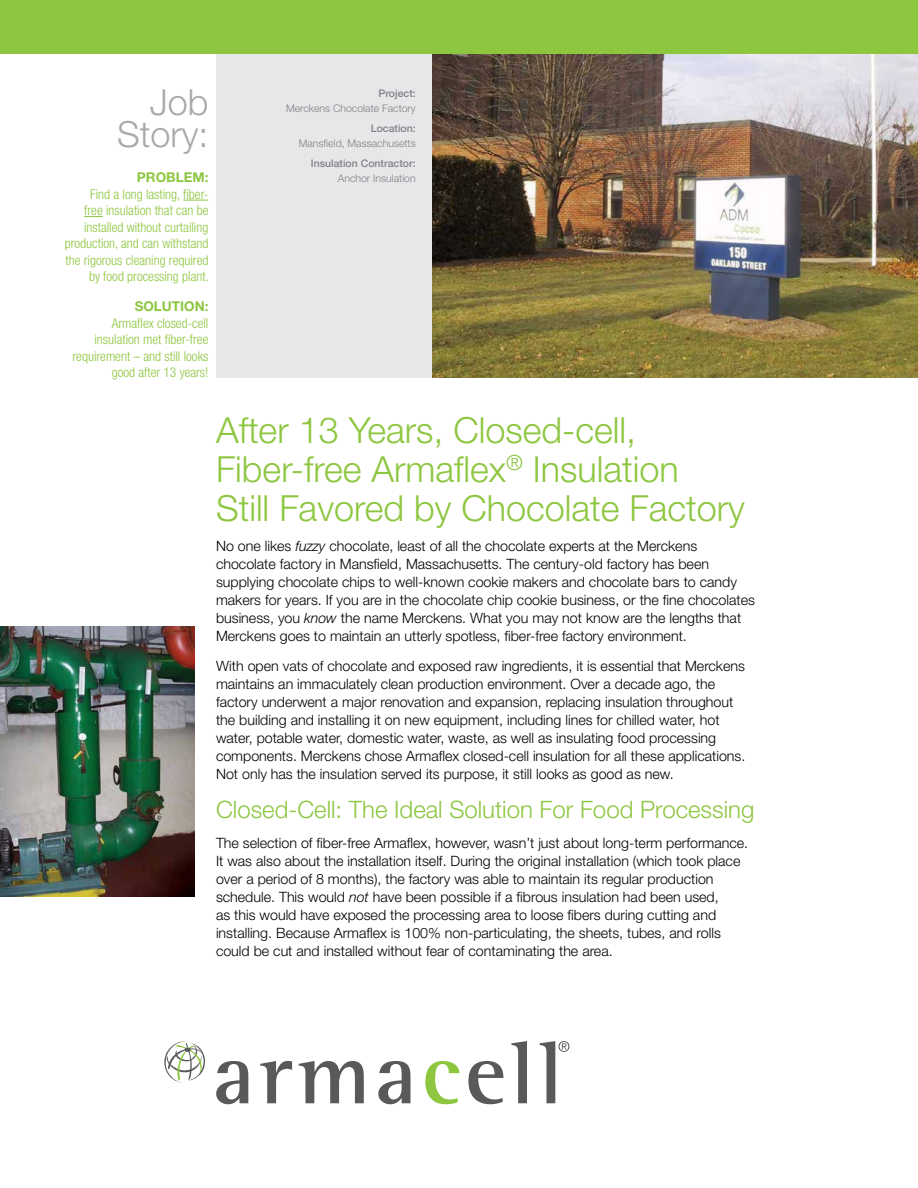
<style>
.page{position:relative;width:918px;height:1188px;background:#fff}
.page>*{position:absolute;margin:0;border:0;box-sizing:border-box;transform-origin:0 0}
.t1{font:300 36px/39px "Helvetica Neue LT Std";color:#8dc63f}
.t2{font:300 36px/31.5px "Helvetica Neue LT Std";color:#a7a9ac;text-align:right}
.t3{font:300 24px "Helvetica Neue LT Std";color:#8dc63f}
.t4{font:300 14.25px/18px "Helvetica Neue LT Std";color:#000}
.t5{font:300 condensed 13.5px/16.5px "Helvetica Neue LT Std";color:#8dc63f;text-align:right}
.t6{font:700 13.5px "Helvetica Neue LT Std";color:#8dc63f}
.t7{font:300 10.5px "Helvetica Neue LT Std";color:#808285}
.t8{font:500 10.5px "Helvetica Neue LT Std";color:#808285}
.s1{font-style:italic}
</style>
<div class="page">
<img style="left:432px;top:54px;width:486px;height:324px">
<div style="left:216px;top:54px;width:216px;height:324px;background:#e6e7e8"></div>
<svg style="left:183px;top:200px;width:25px;height:1px"></svg>
<svg style="left:84px;top:216px;width:19px;height:1px"></svg>
<img style="left:0;top:626px;width:194px;height:270px">
<div style="left:0;top:0;width:918px;height:54px;background:#8dc63f"></div>
<svg style="left:216px;top:1061px;width:32px;height:43px"></svg>
<svg style="left:260px;top:1061px;width:32px;height:42px"></svg>
<svg style="left:299px;top:1061px;width:65px;height:42px"></svg>
<svg style="left:378px;top:1061px;width:32px;height:43px"></svg>
<svg style="left:425px;top:1061px;width:34px;height:43px"></svg>
<svg style="left:468px;top:1061px;width:35px;height:43px"></svg>
<svg style="left:511px;top:1041px;width:16px;height:62px"></svg>
<svg style="left:540px;top:1041px;width:29px;height:62px"></svg>
<svg style="left:164px;top:1041px;width:42px;height:42px"></svg>
<h1 class="t2" style="left:117px;top:86px;width:93px">Job<br>Story:</h1>
<p class="t6" style="left:137px;top:169px;width:73px">PROBLEM:</p>
<p class="t5" style="left:65px;top:186px;width:146px">Find a long lasting, fiber-<br>free insulation that can be installed without curtailing production, and can withstand the rigorous cleaning required by food processing plant.</p>
<p class="t6" style="left:135px;top:298px;width:75px">SOLUTION:</p>
<p class="t5" style="left:73px;top:315px;width:137px">Armaflex closed-cell insulation met fiber-free requirement – and still looks good after 13 years!</p>
<p class="t8" style="left:378px;top:87px;width:39px">Project:</p>
<p class="t7" style="left:286px;top:101px;width:131px">Merckens Chocolate Factory</p>
<p class="t8" style="left:371px;top:122px;width:47px">Location:</p>
<p class="t7" style="left:299px;top:137px;width:119px">Mansfield, Massachusetts</p>
<p class="t8" style="left:311px;top:157px;width:107px">Insulation Contractor:</p>
<p class="t7" style="left:338px;top:172px;width:79px">Anchor Insulation</p>
<h1 class="t1" style="left:216px;top:410px;width:530px">After 13 Years, Closed-cell,<br>Fiber-free Armaflex<sup>®</sup> Insulation<br>Still Favored by Chocolate Factory</h1>
<p class="t4" style="left:216px;top:536px;width:541px">No one likes <span class="s1">fuzzy</span> chocolate, least of all the chocolate experts at the Merckens chocolate factory in Mansfield, Massachusetts. The century-old factory has been supplying chocolate chips to well-known cookie makers and chocolate bars to candy makers for years. If you are in the chocolate chip cookie business, or the fine chocolates business, you <span class="s1">know</span> the name Merckens. What you may not know are the lengths that Merckens goes to maintain an utterly spotless, fiber-free factory environment.</p>
<p class="t4" style="left:216px;top:657px;width:531px">With open vats of chocolate and exposed raw ingredients, it is essential that Merckens maintains an immaculately clean production environment. Over a decade ago, the factory underwent a major renovation and expansion, replacing insulation throughout the building and installing it on new equipment, including lines for chilled water, hot water, potable water, domestic water, waste, as well as insulating food processing components. Merckens chose Armaflex closed-cell insulation for all these applications.<br>Not only has the insulation served its purpose, it still looks as good as new.</p>
<h2 class="t3" style="left:216px;top:795px;width:540px">Closed-Cell: The Ideal Solution For Food Processing</h2>
<p class="t4" style="left:216px;top:834px;width:534px">The selection of fiber-free Armaflex, however, wasn’t just about long-term performance.<br>It was also about the installation itself. During the original installation (which took place over a period of 8 months), the factory was able to maintain its regular production schedule. This would <span class="s1">not</span> have been possible if a fibrous insulation had been used,<br>as this would have exposed the processing area to loose fibers during cutting and installing. Because Armaflex is 100% non-particulating, the sheets, tubes, and rolls could be cut and installed without fear of contaminating the area.</p>
</div>
